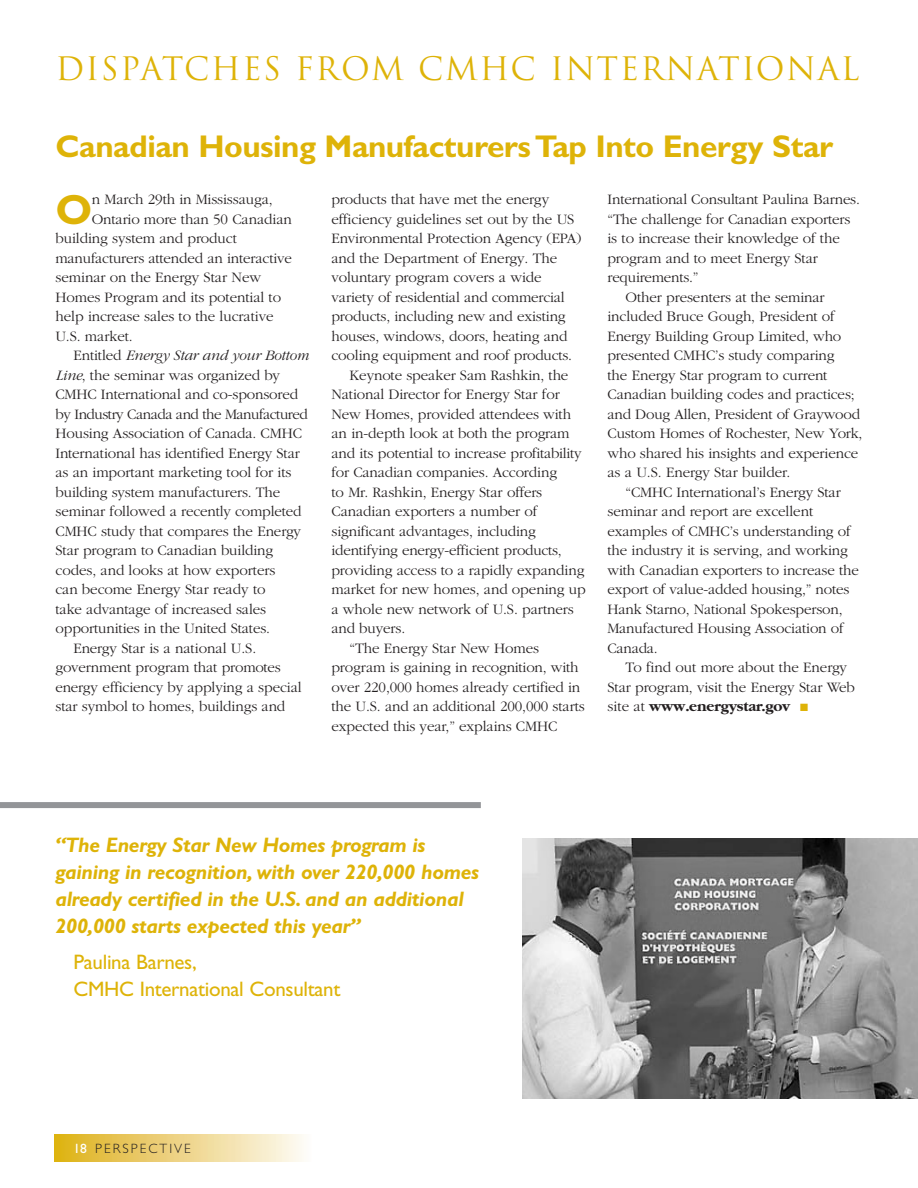
<style>
.page{position:relative;width:918px;height:1188px;background:#fff}
.page>*{position:absolute;margin:0;border:0;box-sizing:border-box;transform-origin:0 0}
.t1{font:700 42.3px "Gill Sans";color:#deb308}
.t2{font:700 31.5px "Gill Sans";letter-spacing:-.015em;color:#deb308}
.t3{font:31.5px "Trajan";letter-spacing:.045em;color:#deb308}
.t4{font:italic 700 21px/27px "Gill Sans";letter-spacing:-.015em;color:#deb308}
.t5{font:21px/27px "Gill Sans";letter-spacing:-.015em;color:#deb308}
.t6{font:300 15px "Garamond";letter-spacing:-.005em;color:#231f20}
.t7{font:300 15px "Garamond";letter-spacing:-.03em;color:#231f20}
.t8{font:italic 300 15px "Garamond";letter-spacing:-.015em;color:#231f20}
.t9{font:700 15px "Garamond";letter-spacing:-.015em;color:#231f20}
.t10{font:300 13.5px "Gill Sans";letter-spacing:.15em;color:#231f20}
.s1{font-style:normal}
.s2{font-style:italic}
.s3{font-weight:300}
.s4{color:#deb308}
.s5{font-weight:400;color:#fff}
</style>
<div class="page">
<svg style="left:54px;top:1135px;width:249px;height:27px"></svg>
<img style="left:522px;top:838px;width:396px;height:261px">
<div style="left:0;top:802px;width:481px;height:6px;background:#939598"></div>
<h2 class="t3" style="left:56px;top:51px;width:806px">DISPATCHES FROM CMHC INTERNATIONAL</h2>
<h2 class="t2" style="left:56px;top:135px;width:779px">Canadian Housing Manufacturers Tap Into Energy Star</h2>
<h1 class="t1" style="left:56px;top:195px;width:38px">O</h1>
<p class="t6" style="left:92px;top:194px;width:183px">n March 29th in Mississauga,</p>
<p class="t6" style="left:92px;top:213px;width:202px">Ontario more than 50 Canadian</p>
<p class="t6" style="left:55px;top:233px;width:183px">building system and product</p>
<p class="t6" style="left:55px;top:252px;width:238px">manufacturers attended an interactive</p>
<p class="t6" style="left:55px;top:272px;width:207px">seminar on the Energy Star New</p>
<p class="t6" style="left:55px;top:291px;width:227px">Homes Program and its potential to</p>
<p class="t6" style="left:55px;top:311px;width:220px">help increase sales to the lucrative</p>
<p class="t6" style="left:55px;top:330px;width:79px">U.S. market.</p>
<p class="t8" style="left:73px;top:350px;width:237px"><span class="s1">Entitled</span> Energy Star and your Bottom</p>
<p class="t6" style="left:56px;top:369px;width:226px"><span class="s2">Line</span>, the seminar was organized by</p>
<p class="t6" style="left:55px;top:389px;width:244px">CMHC International and co-sponsored</p>
<p class="t7" style="left:55px;top:408px;width:254px">by Industry Canada and the Manufactured</p>
<p class="t6" style="left:55px;top:428px;width:248px">Housing Association of Canada. CMHC</p>
<p class="t6" style="left:55px;top:447px;width:246px">International has identified Energy Star</p>
<p class="t6" style="left:55px;top:467px;width:237px">as an important marketing tool for its</p>
<p class="t6" style="left:55px;top:486px;width:226px">building system manufacturers. The</p>
<p class="t6" style="left:55px;top:506px;width:248px">seminar followed a recently completed</p>
<p class="t6" style="left:55px;top:525px;width:247px">CMHC study that compares the Energy</p>
<p class="t6" style="left:55px;top:545px;width:219px">Star program to Canadian building</p>
<p class="t6" style="left:55px;top:564px;width:221px">codes, and looks at how exporters</p>
<p class="t6" style="left:55px;top:584px;width:212px">can become Energy Star ready to</p>
<p class="t6" style="left:55px;top:603px;width:212px">take advantage of increased sales</p>
<p class="t6" style="left:55px;top:623px;width:216px">opportunities in the United States.</p>
<p class="t6" style="left:73px;top:642px;width:184px">Energy Star is a national U.S.</p>
<p class="t6" style="left:56px;top:662px;width:227px">government program that promotes</p>
<p class="t6" style="left:55px;top:681px;width:248px">energy efficiency by applying a special</p>
<p class="t6" style="left:55px;top:701px;width:231px">star symbol to homes, buildings and</p>
<p class="t6" style="left:331px;top:194px;width:219px">products that have met the energy</p>
<p class="t6" style="left:331px;top:213px;width:244px">efficiency guidelines set out by the US</p>
<p class="t6" style="left:331px;top:233px;width:252px">Environmental Protection Agency (EPA)</p>
<p class="t6" style="left:331px;top:252px;width:227px">and the Department of Energy. The</p>
<p class="t6" style="left:331px;top:272px;width:212px">voluntary program covers a wide</p>
<p class="t6" style="left:331px;top:291px;width:235px">variety of residential and commercial</p>
<p class="t6" style="left:331px;top:311px;width:236px">products, including new and existing</p>
<p class="t6" style="left:331px;top:330px;width:237px">houses, windows, doors, heating and</p>
<p class="t6" style="left:331px;top:350px;width:242px">cooling equipment and roof products.</p>
<p class="t6" style="left:349px;top:369px;width:220px">Keynote speaker Sam Rashkin, the</p>
<p class="t6" style="left:331px;top:389px;width:230px">National Director for Energy Star for</p>
<p class="t6" style="left:331px;top:408px;width:241px">New Homes, provided attendees with</p>
<p class="t6" style="left:331px;top:428px;width:239px">an in-depth look at both the program</p>
<p class="t6" style="left:331px;top:447px;width:252px">and its potential to increase profitability</p>
<p class="t6" style="left:331px;top:467px;width:227px">for Canadian companies. According</p>
<p class="t6" style="left:331px;top:486px;width:212px">to Mr. Rashkin, Energy Star offers</p>
<p class="t6" style="left:331px;top:506px;width:207px">Canadian exporters a number of</p>
<p class="t6" style="left:331px;top:525px;width:206px">significant advantages, including</p>
<p class="t6" style="left:331px;top:545px;width:232px">identifying energy-efficient products,</p>
<p class="t6" style="left:331px;top:564px;width:254px">providing access to a rapidly expanding</p>
<p class="t6" style="left:331px;top:584px;width:256px">market for new homes, and opening up</p>
<p class="t6" style="left:331px;top:603px;width:244px">a whole new network of U.S. partners</p>
<p class="t6" style="left:331px;top:623px;width:75px">and buyers.</p>
<p class="t6" style="left:349px;top:642px;width:191px">“The Energy Star New Homes</p>
<p class="t6" style="left:331px;top:662px;width:249px">program is gaining in recognition, with</p>
<p class="t6" style="left:332px;top:681px;width:250px">over 220,000 homes already certified in</p>
<p class="t6" style="left:332px;top:701px;width:255px">the U.S. and an additional 200,000 starts</p>
<p class="t6" style="left:332px;top:720px;width:227px">expected this year,” explains CMHC</p>
<p class="t6" style="left:608px;top:194px;width:254px">International Consultant Paulina Barnes.</p>
<p class="t6" style="left:608px;top:213px;width:245px">“The challenge for Canadian exporters</p>
<p class="t6" style="left:608px;top:233px;width:234px">is to increase their knowledge of the</p>
<p class="t6" style="left:608px;top:252px;width:212px">program and to meet Energy Star</p>
<p class="t6" style="left:608px;top:272px;width:93px">requirements.”</p>
<p class="t6" style="left:626px;top:291px;width:201px">Other presenters at the seminar</p>
<p class="t6" style="left:608px;top:311px;width:229px">included Bruce Gough, President of</p>
<p class="t6" style="left:608px;top:330px;width:235px">Energy Building Group Limited, who</p>
<p class="t6" style="left:608px;top:350px;width:229px">presented CMHC’s study comparing</p>
<p class="t6" style="left:608px;top:369px;width:222px">the Energy Star program to current</p>
<p class="t6" style="left:608px;top:389px;width:249px">Canadian building codes and practices;</p>
<p class="t6" style="left:608px;top:408px;width:254px">and Doug Allen, President of Graywood</p>
<p class="t6" style="left:608px;top:428px;width:256px">Custom Homes of Rochester, New York,</p>
<p class="t6" style="left:608px;top:447px;width:252px">who shared his insights and experience</p>
<p class="t6" style="left:608px;top:467px;width:184px">as a U.S. Energy Star builder.</p>
<p class="t6" style="left:626px;top:486px;width:217px">“CMHC International’s Energy Star</p>
<p class="t6" style="left:608px;top:506px;width:207px">seminar and report are excellent</p>
<p class="t6" style="left:608px;top:525px;width:245px">examples of CMHC’s understanding of</p>
<p class="t6" style="left:608px;top:545px;width:242px">the industry it is serving, and working</p>
<p class="t6" style="left:608px;top:564px;width:253px">with Canadian exporters to increase the</p>
<p class="t6" style="left:608px;top:584px;width:244px">export of value-added housing,” notes</p>
<p class="t6" style="left:608px;top:603px;width:237px">Hank Starno, National Spokesperson,</p>
<p class="t6" style="left:608px;top:623px;width:238px">Manufactured Housing Association of</p>
<p class="t6" style="left:608px;top:642px;width:52px">Canada.</p>
<p class="t6" style="left:626px;top:662px;width:223px">To find out more about the Energy</p>
<p class="t6" style="left:608px;top:681px;width:249px">Star program, visit the Energy Star Web</p>
<p class="t9" style="left:608px;top:701px;width:202px"><span class="s3">site at</span> www.energystar.gov <span class="s4">■</span></p>
<h3 class="t4" style="left:56px;top:834px;width:425px">“The Energy Star New Homes program is gaining in recognition, with over 220,000 homes already certified in the U.S. and an additional 200,000 starts expected this year”</h3>
<h3 class="t5" style="left:73px;top:951px;width:268px">Paulina Barnes,<br>CMHC International Consultant</h3>
<p class="t10" style="left:74px;top:1144px;width:119px"><span class="s5">18</span> PERSPECTIVE</p>
</div>
